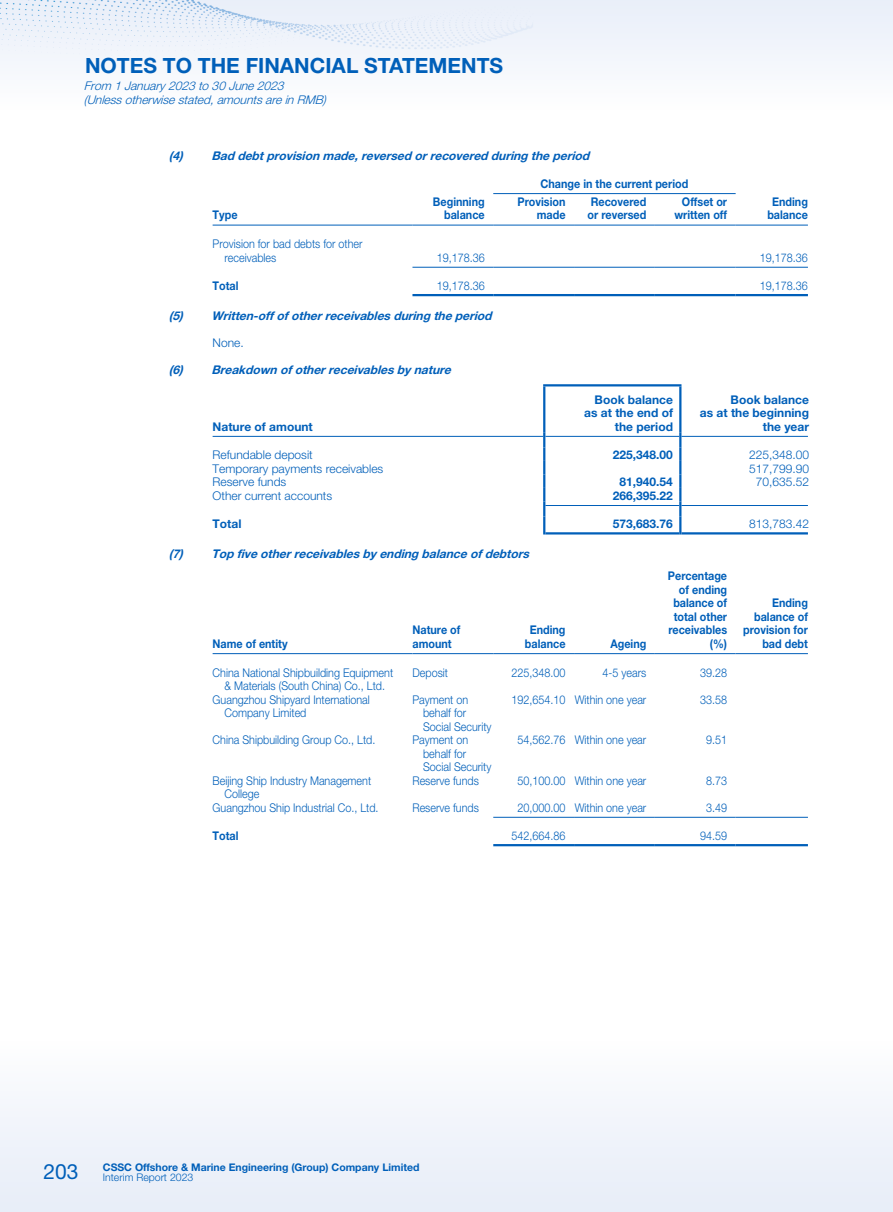
<style>
.page{position:relative;width:893px;height:1212px;background:#fff}
.page>*{position:absolute;margin:0;border:0;box-sizing:border-box;transform-origin:0 0}
.t1{font:700 21px "Helvetica Neue LT Std";color:#005fb9}
.t2{font:21px "Helvetica Neue LT Std";color:#005fb9}
.t3{font:300 12px/13.5px "Helvetica Neue LT Std";color:#005fb9;scale:.9 1}
.t4{font:700 12px/13.5px "Helvetica Neue LT Std";color:#005fb9;text-align:right;scale:.9 1}
.t5{font:italic 700 12px "Helvetica Neue LT Std";color:#005fb9}
.t6{font:700 12px/13.5px "Helvetica Neue LT Std";color:#005fb9;text-align:right}
.t7{font:300 12px "Helvetica Neue LT Std";color:#005fb9}
.t8{font:italic 300 12px "Helvetica Neue LT Std";color:#005fb9}
.t9{font:700 10.5px "Helvetica Neue LT Std";color:#005fb9}
.t10{font:300 10.5px "Helvetica Neue LT Std";color:#005fb9}
</style>
<div class="page">
<div style="left:0;top:0;width:893px;height:65px;background:#eef2fa"></div>
<div style="left:0;top:1020px;width:893px;height:192px;background:#f3f6fb"></div>
<hr style="left:493px;top:193px;width:243px;height:1px;background:#005fb9">
<hr style="left:213px;top:225px;width:199px;height:1px;background:#005fb9">
<hr style="left:412px;top:225px;width:81px;height:1px;background:#005fb9">
<hr style="left:493px;top:225px;width:81px;height:1px;background:#005fb9">
<hr style="left:574px;top:225px;width:81px;height:1px;background:#005fb9">
<hr style="left:655px;top:225px;width:81px;height:1px;background:#005fb9">
<hr style="left:736px;top:225px;width:72px;height:1px;background:#005fb9">
<hr style="left:412px;top:267px;width:81px;height:1px;background:#005fb9">
<hr style="left:493px;top:267px;width:81px;height:1px;background:#005fb9">
<hr style="left:574px;top:267px;width:81px;height:1px;background:#005fb9">
<hr style="left:655px;top:267px;width:81px;height:1px;background:#005fb9">
<hr style="left:736px;top:267px;width:72px;height:1px;background:#005fb9">
<hr style="left:412px;top:294px;width:81px;height:2px;background:#005fb9">
<hr style="left:493px;top:294px;width:81px;height:2px;background:#005fb9">
<hr style="left:574px;top:294px;width:81px;height:2px;background:#005fb9">
<hr style="left:655px;top:294px;width:81px;height:2px;background:#005fb9">
<hr style="left:736px;top:294px;width:72px;height:2px;background:#005fb9">
<hr style="left:543px;top:386px;width:2px;height:46px;background:#005fb9">
<hr style="left:543px;top:384px;width:138px;height:2px;background:#005fb9">
<hr style="left:679px;top:386px;width:2px;height:46px;background:#005fb9">
<svg style="left:543px;top:432px;width:2px;height:102px"></svg>
<svg style="left:679px;top:432px;width:2px;height:102px"></svg>
<hr style="left:213px;top:436px;width:330px;height:1px;background:#005fb9">
<hr style="left:545px;top:436px;width:134px;height:1px;background:#005fb9">
<hr style="left:681px;top:436px;width:127px;height:1px;background:#005fb9">
<hr style="left:545px;top:505px;width:134px;height:1px;background:#005fb9">
<hr style="left:681px;top:505px;width:127px;height:1px;background:#005fb9">
<hr style="left:545px;top:532px;width:134px;height:2px;background:#005fb9">
<hr style="left:681px;top:532px;width:127px;height:2px;background:#005fb9">
<hr style="left:213px;top:653px;width:199px;height:1px;background:#005fb9">
<hr style="left:412px;top:653px;width:81px;height:1px;background:#005fb9">
<hr style="left:493px;top:653px;width:81px;height:1px;background:#005fb9">
<hr style="left:574px;top:653px;width:81px;height:1px;background:#005fb9">
<hr style="left:655px;top:653px;width:81px;height:1px;background:#005fb9">
<hr style="left:736px;top:653px;width:72px;height:1px;background:#005fb9">
<hr style="left:493px;top:817px;width:81px;height:1px;background:#005fb9">
<hr style="left:574px;top:817px;width:81px;height:1px;background:#005fb9">
<hr style="left:655px;top:817px;width:81px;height:1px;background:#005fb9">
<hr style="left:736px;top:817px;width:72px;height:1px;background:#005fb9">
<hr style="left:493px;top:844px;width:81px;height:2px;background:#005fb9">
<hr style="left:574px;top:844px;width:81px;height:2px;background:#005fb9">
<hr style="left:655px;top:844px;width:81px;height:2px;background:#005fb9">
<hr style="left:736px;top:844px;width:72px;height:2px;background:#005fb9">
<h1 class="t1" style="left:85px;top:52px;width:420px">NOTES TO THE FINANCIAL STATEMENTS</h1>
<p class="t8" style="left:84px;top:79px;width:205px">From 1 January 2023 to 30 June 2023</p>
<p class="t8" style="left:323px;top:92px;width:4px">(</p>
<p class="t8" style="left:84px;top:92px;width:8px">(</p>
<p class="t8" style="left:87px;top:92px;width:129px">Unless otherwise stated</p>
<p class="t8" style="left:210px;top:92px;width:118px">, amounts are in RMB</p>
<p class="t5" style="left:169px;top:148px;width:16px">4(</p>
<p class="t5" style="left:179px;top:148px;width:5px">)</p>
<p class="t5" style="left:169px;top:308px;width:16px">5(</p>
<p class="t5" style="left:179px;top:308px;width:5px">)</p>
<p class="t5" style="left:169px;top:362px;width:16px">6(</p>
<p class="t5" style="left:179px;top:362px;width:5px">)</p>
<p class="t5" style="left:169px;top:547px;width:16px">7(</p>
<p class="t5" style="left:179px;top:547px;width:5px">)</p>
<p class="t5" style="left:211px;top:148px;width:148px">Bad debt provision made</p>
<p class="t5" style="left:354px;top:148px;width:240px">, reversed or recovered during the period</p>
<p class="t4" style="left:213px;top:208px;width:29px">Type</p>
<p class="t3" style="left:213px;top:237px;width:168px">Provision for bad debts for other</p>
<p class="t3" style="left:225px;top:250px;width:59px">receivables</p>
<p class="t4" style="left:541px;top:177px;width:166px">Change in the current period</p>
<p class="t4" style="left:433px;top:195px;width:59px">Beginning balance</p>
<p class="t4" style="left:518px;top:195px;width:55px">Provision made</p>
<p class="t4" style="left:587px;top:195px;width:67px;text-align:left">Recovered or reversed</p>
<p class="t4" style="left:674px;top:195px;width:60px">Offset or written off</p>
<p class="t4" style="left:767px;top:195px;width:47px;text-align:center">Ending balance</p>
<p class="t3" style="left:437px;top:250px;width:55px">19,178.36</p>
<p class="t3" style="left:760px;top:250px;width:55px">19,178.36</p>
<p class="t4" style="left:213px;top:279px;width:30px">Total</p>
<p class="t5" style="left:211px;top:308px;width:286px">Written off of other receivables during the period</p>
<p class="t3" style="left:437px;top:279px;width:55px">19,178.36</p>
<p class="t5" style="left:253px;top:308px;width:10px">-</p>
<p class="t7" style="left:213px;top:336px;width:33px">None.</p>
<p class="t5" style="left:211px;top:362px;width:245px">Breakdown of other receivables by nature</p>
<p class="t6" style="left:213px;top:419px;width:102px">Nature of amount</p>
<p class="t7" style="left:213px;top:448px;width:102px">Refundable deposit</p>
<p class="t7" style="left:213px;top:461px;width:172px">Temporary payments receivables</p>
<p class="t7" style="left:213px;top:475px;width:75px">Reserve funds</p>
<p class="t7" style="left:213px;top:488px;width:121px">Other current accounts</p>
<p class="t6" style="left:213px;top:517px;width:30px">Total</p>
<p class="t5" style="left:211px;top:547px;width:323px">Top five other receivables by ending balance of debtors</p>
<p class="t4" style="left:213px;top:637px;width:85px">Name of entity</p>
<p class="t4" style="left:412px;top:623px;width:55px;text-align:left">Nature of amount</p>
<p class="t4" style="left:530px;top:623px;width:41px">Ending</p>
<p class="t4" style="left:525px;top:637px;width:47px">balance</p>
<p class="t3" style="left:760px;top:279px;width:55px">19,178.36</p>
<p class="t6" style="left:584px;top:392px;width:90px">Book balance as at the end of the period</p>
<p class="t6" style="left:700px;top:392px;width:111px">Book balance<br>as at the beginning the year</p>
<p class="t7" style="left:749px;top:448px;width:62px">225,348.00</p>
<p class="t6" style="left:613px;top:448px;width:62px">225,348.00</p>
<p class="t6" style="left:620px;top:475px;width:55px">81,940.54</p>
<p class="t6" style="left:613px;top:488px;width:62px">266,395.22</p>
<p class="t6" style="left:613px;top:517px;width:62px">573,683.76</p>
<p class="t4" style="left:610px;top:637px;width:41px">Ageing</p>
<p class="t4" style="left:668px;top:569px;width:67px">Percentage of ending balance of total other receivables %) (</p>
<p class="t7" style="left:749px;top:461px;width:62px">517,799.90</p>
<p class="t7" style="left:756px;top:475px;width:55px">70,635.52</p>
<p class="t7" style="left:749px;top:517px;width:62px">813,783.42</p>
<p class="t4" style="left:743px;top:596px;width:73px">Ending balance of provision for bad debt</p>
<p class="t3" style="left:213px;top:665px;width:202px;text-align:center">China National Shipbuilding Equipment &amp; Materials (South China) Co., Ltd.</p>
<p class="t3" style="left:700px;top:665px;width:32px">39.28</p>
<p class="t3" style="left:412px;top:665px;width:41px">Deposit</p>
<p class="t3" style="left:511px;top:665px;width:62px">225,348.00</p>
<p class="t3" style="left:602px;top:665px;width:50px">4-5 years</p>
<p class="t3" style="left:224px;top:692px;width:163px;text-indent:-12px">Guangzhou Shipyard International<br>Company Limited</p>
<p class="t3" style="left:423px;top:692px;width:78px;text-indent:-11px">Payment on behalf for<br>Social Security</p>
<p class="t3" style="left:700px;top:692px;width:32px">33.58</p>
<p class="t3" style="left:575px;top:692px;width:81px">Within one year</p>
<p class="t3" style="left:511px;top:692px;width:62px">192,654.10</p>
<p class="t3" style="left:213px;top:733px;width:182px">China Shipbuilding Group Co., Ltd.</p>
<p class="t3" style="left:412px;top:733px;width:64px">Payment on</p>
<p class="t3" style="left:423px;top:746px;width:78px">behalf for<br>Social Security</p>
<p class="t3" style="left:517px;top:733px;width:55px">54,562.76</p>
<p class="t3" style="left:575px;top:733px;width:81px">Within one year</p>
<p class="t3" style="left:706px;top:733px;width:25px">9.51</p>
<p class="t3" style="left:225px;top:773px;width:164px;text-indent:-12px">Beijing Ship Industry Management<br>College</p>
<p class="t3" style="left:706px;top:773px;width:25px">8.73</p>
<p class="t3" style="left:412px;top:773px;width:75px">Reserve funds</p>
<p class="t3" style="left:575px;top:773px;width:81px">Within one year</p>
<p class="t3" style="left:517px;top:773px;width:55px">50,100.00</p>
<p class="t3" style="left:213px;top:800px;width:186px">Guangzhou Ship Industrial Co., Ltd.</p>
<p class="t4" style="left:213px;top:829px;width:30px">Total</p>
<p class="t3" style="left:412px;top:800px;width:75px">Reserve funds</p>
<p class="t3" style="left:517px;top:800px;width:55px">20,000.00</p>
<p class="t3" style="left:511px;top:829px;width:62px">542,664.86</p>
<p class="t3" style="left:575px;top:800px;width:81px">Within one year</p>
<p class="t3" style="left:706px;top:800px;width:25px">3.49</p>
<p class="t3" style="left:700px;top:829px;width:32px">94.59</p>
<h1 class="t2" style="left:43px;top:1159px;width:37px">203</h1>
<p class="t9" style="left:103px;top:1160px;width:318px">CSSC Offshore &amp; Marine Engineering (Group) Company Limited</p>
<p class="t10" style="left:103px;top:1171px;width:92px">Interim Report 2023</p>
</div>
